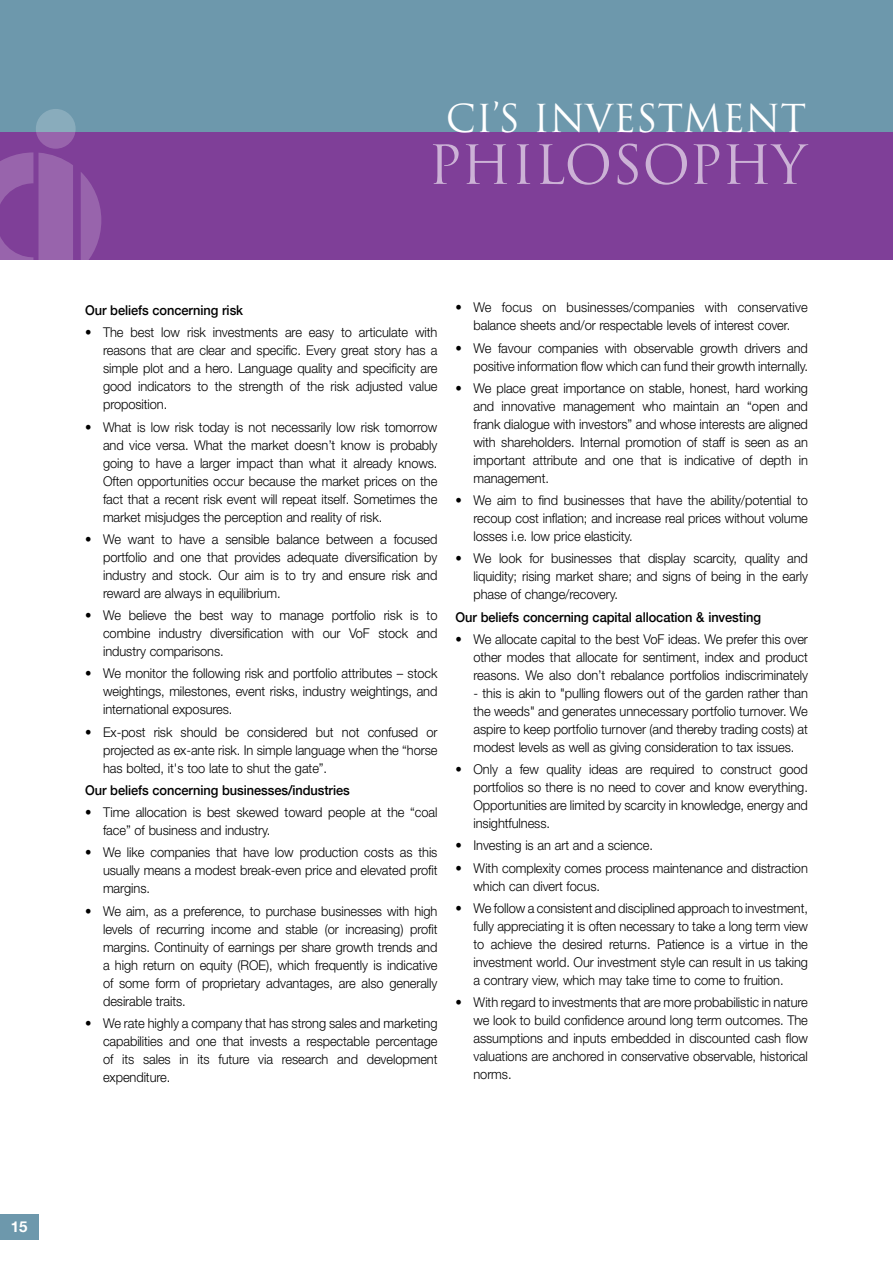
<style>
.page{position:relative;width:893px;height:1263px;background:#fff}
.page>*{position:absolute;margin:0;border:0;box-sizing:border-box;transform-origin:0 0}
.t1{font:52.5px "Trajan";color:#ccb2d6}
.t2{font:37.5px "Trajan";color:#fff}
.t3{font:700 15px "Helvetica Neue";color:#fff}
.t4{font:300 13.5px/18px "Helvetica Neue";letter-spacing:-.005em;color:#000;text-align:justify;scale:.95 1}
.t5{font:500 13.5px "Helvetica Neue";letter-spacing:-.005em;color:#000;scale:.95 1}
</style>
<div class="page">
<div style="left:0;top:1214px;width:38px;height:25px;background:#6d98ac"></div>
<div style="left:0;top:132px;width:893px;height:127px;background:#7f3f98"></div>
<div style="left:0;top:0;width:893px;height:132px;background:#6d98ac"></div>
<div style="left:39px;top:153px;width:34px;height:106px;background:#9864ac"></div>
<svg style="left:36px;top:109px;width:40px;height:40px"></svg>
<svg style="left:0;top:152px;width:33px;height:107px"></svg>
<svg style="left:81px;top:172px;width:20px;height:87px"></svg>
<p class="t3" style="left:11px;top:1214px;width:18px">15</p>
<h2 class="t2" style="left:446px;top:95px;width:362px">CI’S INVESTMENT</h2>
<h1 class="t1" style="left:428px;top:133px;width:380px">PHILOSOPHY</h1>
<p class="t5" style="left:85px;top:299px;width:168px">Our beliefs concerning risk</p>
<p class="t4" style="left:103px;top:323px;width:354px;text-indent:-18px">• The best low risk investments are easy to articulate with reasons that are clear and specific. Every great story has a simple plot and a hero. Language quality and specificity are good indicators to the strength of the risk adjusted value proposition.</p>
<p class="t4" style="left:103px;top:417px;width:354px;text-indent:-18px">• What is low risk today is not necessarily low risk tomorrow and vice versa. What the market doesn’t know is probably going to have a larger impact than what it already knows.<br>Often opportunities occur because the market prices on the fact that a recent risk event will repeat itself. Sometimes the market misjudges the perception and reality of risk.</p>
<p class="t4" style="left:103px;top:530px;width:354px;text-indent:-18px">• We want to have a sensible balance between a focused portfolio and one that provides adequate diversification by industry and stock. Our aim is to try and ensure risk and reward are always in equilibrium.</p>
<p class="t4" style="left:103px;top:606px;width:354px;text-indent:-18px">• We believe the best way to manage portfolio risk is to combine industry diversification with our VoF stock and industry comparisons.</p>
<p class="t4" style="left:103px;top:664px;width:354px;text-indent:-18px">• We monitor the following risk and portfolio attributes – stock weightings, milestones, event risks, industry weightings, and international exposures.</p>
<p class="t4" style="left:103px;top:722px;width:354px;text-indent:-18px">• Ex-post risk should be considered but not confused or projected as ex-ante risk. In simple language when the “horse has bolted, it's too late to shut the gate”.</p>
<p class="t5" style="left:85px;top:779px;width:280px">Our beliefs concerning businesses/industries</p>
<p class="t4" style="left:103px;top:803px;width:354px;text-indent:-18px">• Time allocation is best skewed toward people at the “coal face” of business and industry.</p>
<p class="t4" style="left:103px;top:843px;width:354px;text-indent:-18px">• We like companies that have low production costs as this usually means a modest break-even price and elevated profit margins.</p>
<p class="t4" style="left:103px;top:901px;width:354px;text-indent:-18px">• We aim, as a preference, to purchase businesses with high levels of recurring income and stable (or increasing) profit margins. Continuity of earnings per share growth trends and a high return on equity (ROE), which frequently is indicative of some form of proprietary advantages, are also generally desirable traits.</p>
<p class="t4" style="left:103px;top:1014px;width:354px;text-indent:-18px">• We rate highly a company that has strong sales and marketing capabilities and one that invests a respectable percentage of its sales in its future via research and development expenditure.</p>
<p class="t4" style="left:455px;top:298px;width:372px;text-align:center">• We focus on businesses/companies with conservative balance sheets and/or respectable levels of interest cover.</p>
<p class="t4" style="left:455px;top:339px;width:372px;text-align:right">• We favour companies with observable growth drivers and positive information flow which can fund their growth internally.</p>
<p class="t4" style="left:473px;top:379px;width:354px;text-indent:-18px">• We place great importance on stable, honest, hard working and innovative management who maintain an “open and frank dialogue with investors” and whose interests are aligned with shareholders. Internal promotion of staff is seen as an important attribute and one that is indicative of depth in management.</p>
<p class="t4" style="left:473px;top:491px;width:354px;text-indent:-18px">• We aim to find businesses that have the ability/potential to recoup cost inflation; and increase real prices without volume losses i.e. low price elasticity.</p>
<p class="t4" style="left:473px;top:549px;width:354px;text-indent:-18px">• We look for businesses that display scarcity, quality and liquidity; rising market share; and signs of being in the early phase of change/recovery.</p>
<p class="t5" style="left:455px;top:606px;width:323px">Our beliefs concerning capital allocation &amp; investing</p>
<p class="t4" style="left:473px;top:630px;width:354px;text-indent:-18px">• We allocate capital to the best VoF ideas. We prefer this over other modes that allocate for sentiment, index and product reasons. We also don’t rebalance portfolios indiscriminately</p>
<p class="t4" style="left:473px;top:684px;width:354px">- this is akin to "pulling flowers out of the garden rather than the weeds" and generates unnecessary portfolio turnover. We aspire to keep portfolio turnover (and thereby trading costs) at modest levels as well as giving consideration to tax issues.</p>
<p class="t4" style="left:473px;top:760px;width:354px;text-indent:-18px">• Only a few quality ideas are required to construct good portfolios so there is no need to cover and know everything.<br>Opportunities are limited by scarcity in knowledge, energy and insightfulness.</p>
<p class="t4" style="left:455px;top:836px;width:209px">• Investing is an art and a science.</p>
<p class="t4" style="left:473px;top:858px;width:353px;text-indent:-18px">• With complexity comes process maintenance and distraction which can divert focus.</p>
<p class="t4" style="left:473px;top:899px;width:354px;text-indent:-18px">• We follow a consistent and disciplined approach to investment, fully appreciating it is often necessary to take a long term view to achieve the desired returns. Patience is a virtue in the investment world. Our investment style can result in us taking a contrary view, which may take time to come to fruition.</p>
<p class="t4" style="left:473px;top:993px;width:354px;text-indent:-18px">• With regard to investments that are more probabilistic in nature we look to build confidence around long term outcomes. The assumptions and inputs embedded in discounted cash flow valuations are anchored in conservative observable, historical norms.</p>
</div>
